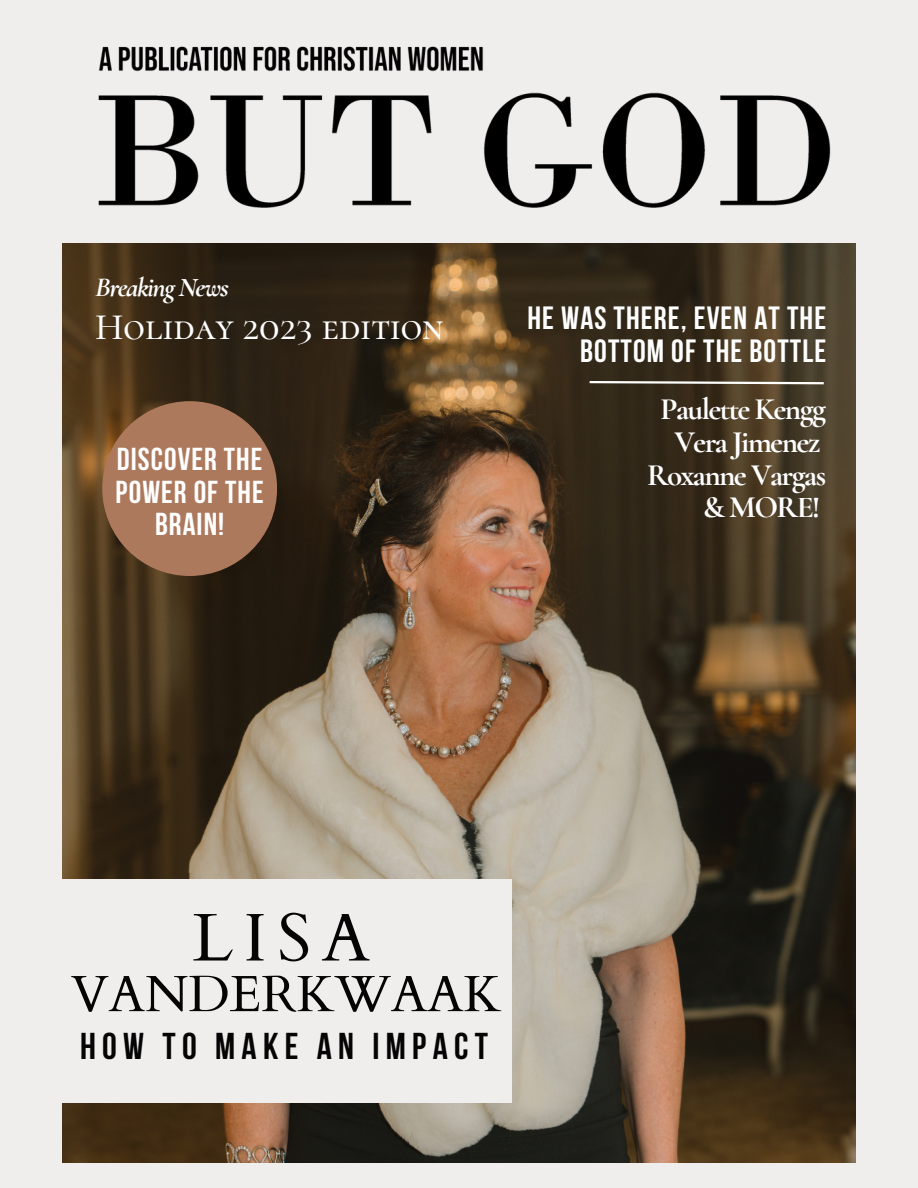
<style>
.page{position:relative;width:918px;height:1188px;background:#f0eded}
.page>*{position:absolute;margin:0;border:0;box-sizing:border-box;transform-origin:0 0}
.t1{font:67.5px "Cardo";color:#040404}
.t2{font:51px "Cardo";color:#040404}
.t3{font:500 37.35px "Cormorant SC";color:#fff}
.t4{font:700 37.2px "Bebas Neue";letter-spacing:.17em;color:#040404}
.t5{font:700 32.1px/32.7px "Bebas Neue";letter-spacing:.035em;color:#fff;text-align:right}
.t6{font:700 31.65px/32.7px "Bebas Neue";letter-spacing:.035em;color:#fff;text-align:center}
.t7{font:700 31.2px "Cormorant Garamond";letter-spacing:-.05em;color:#fff}
.t8{font:italic 700 27.75px "Cormorant Garamond";letter-spacing:-.05em;color:#fff}
</style>
<div class="page">
<img style="left:63px;top:352px;width:793px;height:811px">
<img style="left:62px;top:46px;width:794px;height:306px">
<div style="left:0;top:879px;width:511px;height:224px;background:#f0eded"></div>
<svg style="left:587px;top:380px;width:239px;height:5px"></svg>
<div style="left:102px;top:401px;width:175px;height:175px;background:#ad795d;border-radius:50%"></div>
<p class="t8" style="left:95px;top:270px;width:135px">Breaking News</p>
<p class="t3" style="left:95px;top:304px;width:350px">Holiday 2023 edition</p>
<p class="t5" style="left:527px;top:305px;width:300px">HE WAS THERE, EVEN AT THE<br>BOTTOM OF THE BOTTLE</p>
<p class="t7" style="left:660px;top:390px;width:167px">Paulette Kengg</p>
<p class="t7" style="left:674px;top:423px;width:148px">Vera Jimenez</p>
<p class="t7" style="left:647px;top:456px;width:181px">Roxanne Vargas</p>
<p class="t7" style="left:703px;top:488px;width:119px">&amp; MORE!</p>
<p class="t6" style="left:116px;top:446px;width:150px">DISCOVER THE<br>POWER OF THE<br>BRAIN!</p>
<p class="t1" style="left:192px;top:894px;width:179px">LISA</p>
<p class="t2" style="left:71px;top:961px;width:432px">VANDERKWAAK</p>
<p class="t4" style="left:80px;top:1031px;width:410px">HOW TO MAKE AN IMPACT</p>
</div>
